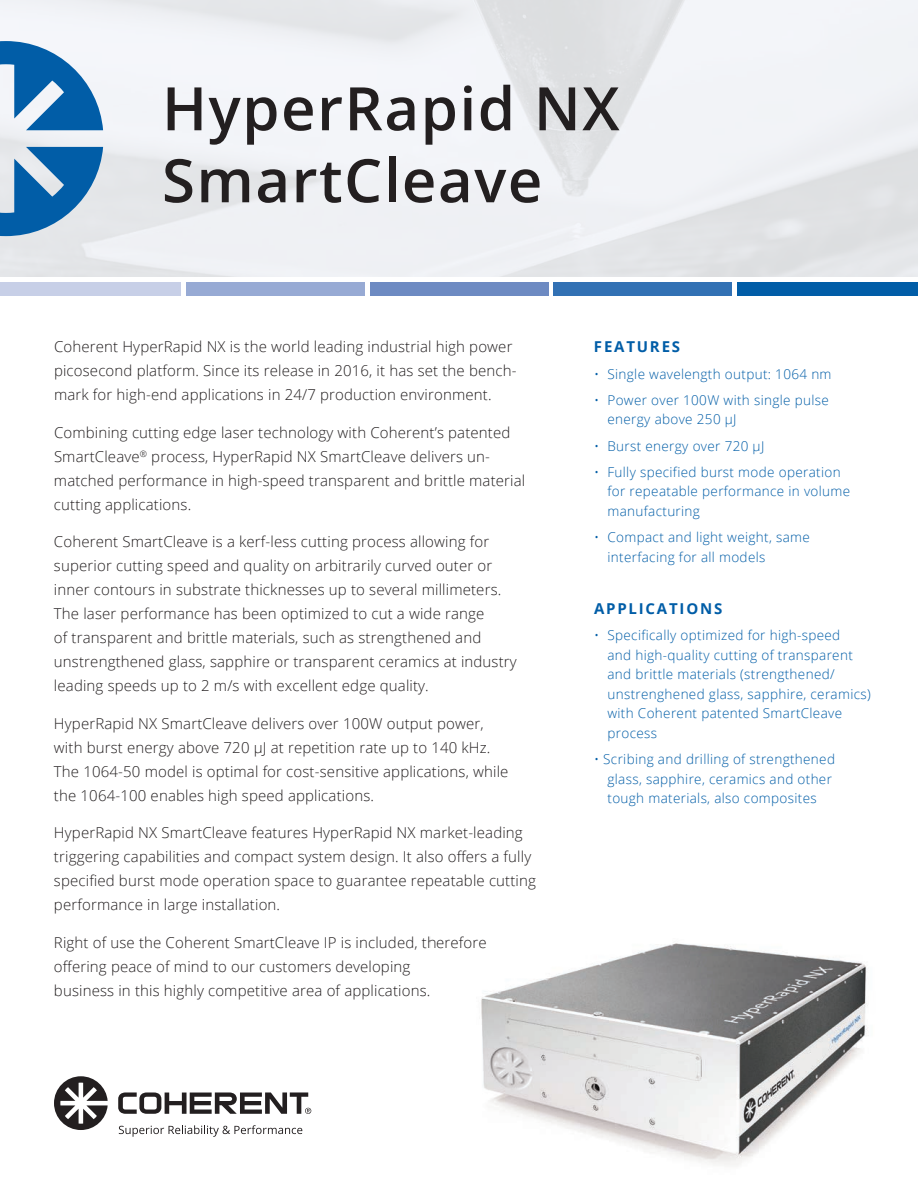
<style>
.page{position:relative;width:918px;height:1188px;background:#fff}
.page>*{position:absolute;margin:0;border:0;box-sizing:border-box;transform-origin:0 0}
.t1{font:600 60px "Open Sans";letter-spacing:.025em;color:#231f20}
.Body{font:300 15px/24px "Open Sans";letter-spacing:.01em;color:#231f20}
.Bullets{font:700 15px "Open Sans";letter-spacing:.12em;color:#015da7}
.Bullets-2{font:300 13.5px/19.5px "Open Sans";letter-spacing:.025em;color:#015da7}
</style>
<div class="page">
<div style="left:553px;top:282px;width:179px;height:13px;background:#3271b4"></div>
<div style="left:370px;top:282px;width:178px;height:13px;background:#6d8ac2"></div>
<div style="left:737px;top:282px;width:181px;height:13px;background:#015da7"></div>
<div style="left:0;top:282px;width:181px;height:13px;background:#c7cfe7"></div>
<div style="left:186px;top:282px;width:179px;height:13px;background:#97aad4"></div>
<svg style="left:0;top:41px;width:103px;height:195px"></svg>
<svg style="left:119px;top:1125px;width:183px;height:12px"></svg>
<svg style="left:118px;top:1092px;width:193px;height:22px"></svg>
<svg style="left:54px;top:1076px;width:54px;height:54px"></svg>
<img style="left:481px;top:943px;width:387px;height:222px">
<p class="t1" style="left:162px;top:67px;width:459px">HyperRapid NX</p>
<p class="t1" style="left:162px;top:139px;width:382px">SmartCleave</p>
<p class="Body" style="left:54px;top:335px;width:464px">Coherent HyperRapid NX is the world leading industrial high power picosecond platform. Since its release in 2016, it has set the bench&shy;mark for high-end applications in 24/7 production environment.</p>
<p class="Body" style="left:54px;top:420px;width:473px">Combining cutting edge laser technology with Coherent’s patented SmartCleave<sup>®</sup> process, HyperRapid NX SmartCleave delivers un&shy;matched performance in high-speed transparent and brittle material cutting applications.</p>
<p class="Body" style="left:54px;top:530px;width:464px">Coherent SmartCleave is a kerf-less cutting process allowing for superior cutting speed and quality on arbitrarily curved outer or inner contours in substrate thicknesses up to several millimeters.<br>The laser performance has been optimized to cut a wide range<br>of transparent and brittle materials, such as strengthened and unstrengthened glass, sapphire or transparent ceramics at industry leading speeds up to 2 m/s with excellent edge quality.</p>
<p class="Body" style="left:54px;top:711px;width:456px">HyperRapid NX SmartCleave delivers over 100W output power, with burst energy above 720 µJ at repetition rate up to 140 kHz.<br>The 1064-50 model is optimal for cost-sensitive applications, while the 1064-100 enables high speed applications.</p>
<p class="Body" style="left:54px;top:821px;width:484px">HyperRapid NX SmartCleave features HyperRapid NX market-leading triggering capabilities and compact system design. It also offers a fully specified burst mode operation space to guarantee repeatable cutting performance in large installation.</p>
<p class="Body" style="left:54px;top:930px;width:434px">Right of use the Coherent SmartCleave IP is included, therefore offering peace of mind to our customers developing<br>business in this highly competitive area of applications.</p>
<p class="Bullets" style="left:594px;top:336px;width:88px">FEATURES</p>
<p class="Bullets-2" style="left:594px;top:364px;width:239px">• Single wavelength output: 1064 nm</p>
<p class="Bullets-2" style="left:608px;top:390px;width:223px;text-indent:-14px">• Power over 100W with single pulse energy above 250 µJ</p>
<p class="Bullets-2" style="left:594px;top:436px;width:172px">• Burst energy over 720 µJ</p>
<p class="Bullets-2" style="left:608px;top:462px;width:244px;text-indent:-13px">• Fully specified burst mode operation for repeatable performance in volume manufacturing</p>
<p class="Bullets-2" style="left:608px;top:527px;width:204px;text-indent:-14px">• Compact and light weight, same interfacing for all models</p>
<p class="Bullets" style="left:594px;top:598px;width:130px">APPLICATIONS</p>
<p class="Bullets-2" style="left:608px;top:625px;width:265px;text-indent:-13px">• Specifically optimized for high-speed<br>and high-quality cutting of transparent and brittle materials (strengthened/ unstrenghened glass, sapphire, ceramics) with Coherent patented SmartCleave process</p>
<p class="Bullets-2" style="left:608px;top:749px;width:229px;text-indent:-14px">• Scribing and drilling of strengthened glass, sapphire, ceramics and other tough materials, also composites</p>
</div>
